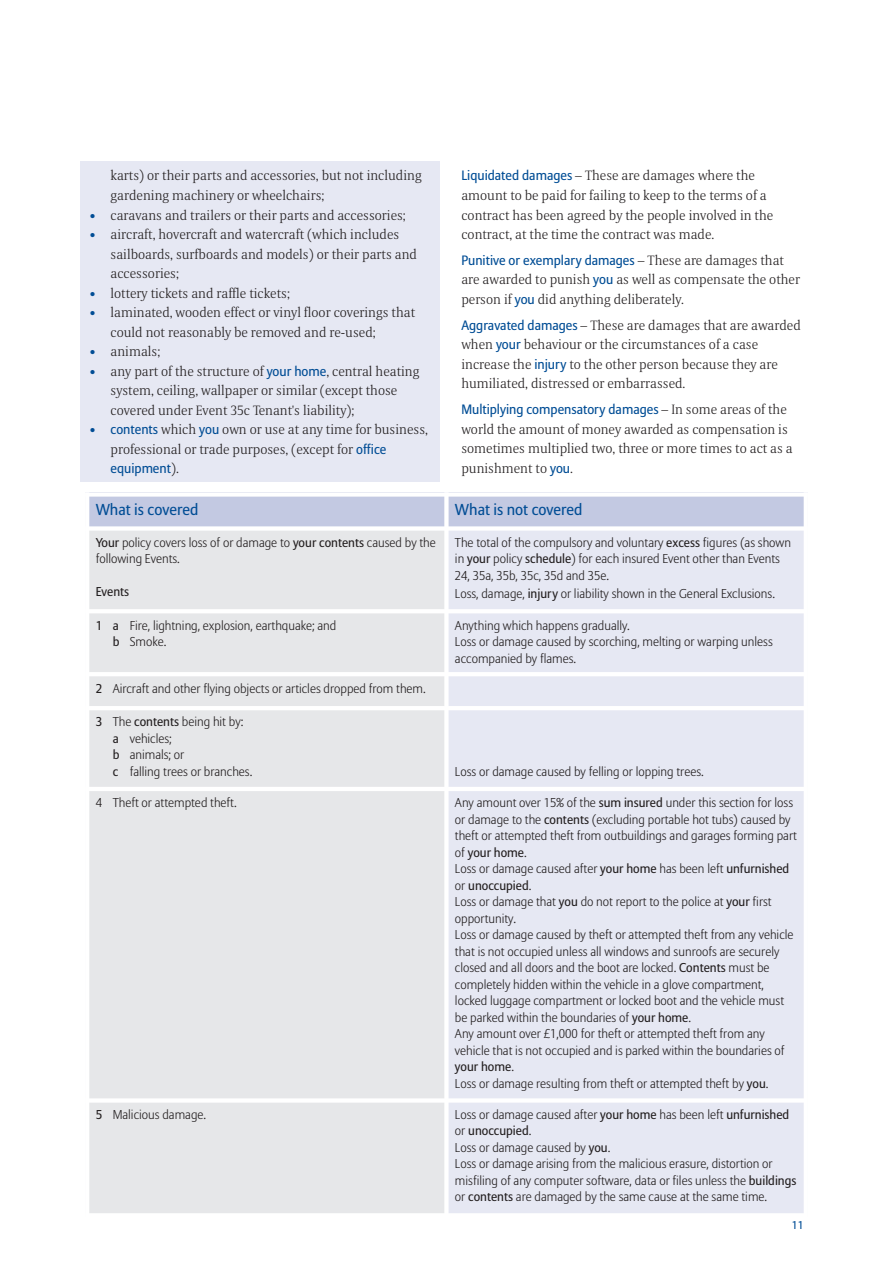
<style>
.page{position:relative;width:893px;height:1263px;background:#fff}
.page>*{position:absolute;margin:0;border:0;box-sizing:border-box;transform-origin:0 0}
.t1{font:15.75px "Allianz Sans";color:#014d95}
.t2{font:300 13.5px/19.5px "Allianz Serif";color:#231f20}
.t3{font:13.5px "Allianz Sans";color:#014d95}
.t4{font:300 12.75px/16.5px "Allianz Sans";color:#231f20}
.t5{font:12.75px "Allianz Sans";color:#231f20}
.t6{font:11.25px "Allianz Sans";color:#014d95}
.s1{color:#014d95}
.s2{font-family:"Allianz Sans";font-weight:400;color:#014d95}
.s3{font-family:"Allianz Serif";font-weight:300;color:#231f20}
.s4{font-weight:400}
</style>
<div class="page">
<div style="left:81px;top:162px;width:359px;height:320px;background:#e6e8f3"></div>
<div style="left:85px;top:492px;width:361px;height:36px;background:#c3c9e2"></div>
<div style="left:446px;top:492px;width:362px;height:36px;background:#c3c9e2"></div>
<div style="left:85px;top:528px;width:361px;height:83px;background:#e6e7e9"></div>
<div style="left:446px;top:528px;width:362px;height:83px;background:#e6e8f3"></div>
<div style="left:85px;top:611px;width:361px;height:63px;background:#e6e7e9"></div>
<div style="left:446px;top:611px;width:362px;height:63px;background:#e6e8f3"></div>
<div style="left:85px;top:674px;width:361px;height:34px;background:#e6e7e9"></div>
<div style="left:446px;top:674px;width:362px;height:34px;background:#e6e8f3"></div>
<div style="left:85px;top:708px;width:361px;height:81px;background:#e6e7e9"></div>
<div style="left:446px;top:708px;width:362px;height:81px;background:#e6e8f3"></div>
<div style="left:85px;top:789px;width:361px;height:311px;background:#e6e7e9"></div>
<div style="left:446px;top:789px;width:362px;height:311px;background:#e6e8f3"></div>
<div style="left:85px;top:1100px;width:361px;height:117px;background:#e6e7e9"></div>
<div style="left:446px;top:1100px;width:362px;height:117px;background:#e6e8f3"></div>
<hr style="left:85px;top:492px;width:4px;height:725px;background:#fff">
<div style="left:444px;top:492px;width:5px;height:725px;background:#fff"></div>
<hr style="left:804px;top:492px;width:4px;height:725px;background:#fff">
<div style="left:85px;top:492px;width:723px;height:5px;background:#fff"></div>
<div style="left:85px;top:526px;width:723px;height:5px;background:#fff"></div>
<hr style="left:85px;top:609px;width:723px;height:4px;background:#fff">
<hr style="left:85px;top:672px;width:723px;height:4px;background:#fff">
<hr style="left:85px;top:706px;width:723px;height:4px;background:#fff">
<hr style="left:85px;top:787px;width:723px;height:4px;background:#fff">
<hr style="left:85px;top:1098px;width:723px;height:4px;background:#fff">
<hr style="left:85px;top:1213px;width:723px;height:4px;background:#fff">
<p class="t2" style="left:111px;top:168px;width:313px">karts) or their parts and accessories, but not including gardening machinery or wheelchairs;</p>
<p class="t2" style="left:89px;top:207px;width:318px"><span class="s1">•</span> caravans and trailers or their parts and accessories;</p>
<p class="t2" style="left:111px;top:226px;width:308px;text-indent:-21px"><span class="s1">•</span> aircraft, hovercraft and watercraft (which includes sailboards, surfboards and models) or their parts and accessories;</p>
<p class="t2" style="left:89px;top:285px;width:202px"><span class="s1">•</span> lottery tickets and raffle tickets;</p>
<p class="t2" style="left:111px;top:304px;width:306px;text-indent:-21px"><span class="s1">•</span> laminated, wooden effect or vinyl floor coverings that could not reasonably be removed and re-used;</p>
<p class="t2" style="left:89px;top:343px;width:72px"><span class="s1">•</span> animals;</p>
<p class="t2" style="left:111px;top:363px;width:310px;text-indent:-21px"><span class="s1">•</span> any part of the structure of <span class="s2">your home</span>, central heating system, ceiling, wallpaper or similar (except those covered under Event 35c Tenant's liability);</p>
<p class="t2" style="left:111px;top:421px;width:319px;text-indent:-21px"><span class="s1">•</span> <span class="s2">contents</span> which <span class="s2">you</span> own or use at any time for business, professional or trade purposes, (except for <span class="s2">office</span></p>
<p class="t3" style="left:111px;top:463px;width:70px">equipment<span class="s3">).</span></p>
<p class="t2" style="left:461px;top:168px;width:313px"><span class="s2">Liquidated damages</span> – These are damages where the amount to be paid for failing to keep to the terms of a contract has been agreed by the people involved in the contract, at the time the contract was made.</p>
<p class="t3" style="left:461px;top:254px;width:324px">Punitive or exemplary damages <span class="s3">– These are damages that</span></p>
<p class="t2" style="left:461px;top:271px;width:340px">are awarded to punish <span class="s2">you</span> as well as compensate the other person if <span class="s2">you</span> did anything deliberately.</p>
<p class="t2" style="left:461px;top:317px;width:341px"><span class="s2">Aggravated damages</span> – These are damages that are awarded when <span class="s2">your</span> behaviour or the circumstances of a case increase the <span class="s2">injury</span> to the other person because they are humiliated, distressed or embarrassed.</p>
<p class="t3" style="left:461px;top:404px;width:327px">Multiplying compensatory damages <span class="s3">– In some areas of the</span></p>
<p class="t2" style="left:461px;top:421px;width:333px">world the amount of money awarded as compensation is sometimes multiplied two, three or more times to act as a punishment to <span class="s2">you</span>.</p>
<p class="t1" style="left:96px;top:503px;width:104px">What is covered</p>
<p class="t1" style="left:455px;top:503px;width:129px">What is not covered</p>
<p class="t4" style="left:96px;top:535px;width:342px"><span class="s4">Your</span> policy covers loss of or damage to <span class="s4">your contents</span> caused by the following Events.</p>
<p class="t5" style="left:96px;top:586px;width:35px">Events</p>
<p class="t4" style="left:455px;top:535px;width:338px">The total of the compulsory and voluntary <span class="s4">excess</span> figures (as shown in <span class="s4">your</span> policy <span class="s4">schedule</span>) for each insured Event other than Events<br>24, 35a, 35b, 35c, 35d and 35e.</p>
<p class="t4" style="left:455px;top:587px;width:322px">Loss, damage, <span class="s4">injury</span> or liability shown in the General Exclusions.</p>
<p class="t4" style="left:113px;top:618px;width:225px;text-indent:-17px"><span class="s4">1 a</span> Fire, lightning, explosion, earthquake; and <span class="s4">b</span> Smoke.</p>
<p class="t4" style="left:455px;top:618px;width:319px">Anything which happens gradually.<br>Loss or damage caused by scorching, melting or warping unless accompanied by flames.</p>
<p class="t4" style="left:96px;top:681px;width:332px"><span class="s4">2</span> Aircraft and other flying objects or articles dropped from them.</p>
<p class="t4" style="left:113px;top:715px;width:141px;text-indent:-17px"><span class="s4">3</span> The <span class="s4">contents</span> being hit by: <span class="s4">a</span> vehicles;<br><span class="s4">b</span> animals; or<br><span class="s4">c</span> falling trees or branches.</p>
<p class="t4" style="left:455px;top:764px;width:250px">Loss or damage caused by felling or lopping trees.</p>
<p class="t4" style="left:96px;top:796px;width:143px">4 Theft or attempted theft.</p>
<p class="t4" style="left:455px;top:796px;width:343px">Any amount over 15% of the <span class="s4">sum insured</span> under this section for loss or damage to the <span class="s4">contents</span> (excluding portable hot tubs) caused by theft or attempted theft from outbuildings and garages forming part of <span class="s4">your home</span>.<br>Loss or damage caused after <span class="s4">your home</span> has been left <span class="s4">unfurnished </span>or <span class="s4">unoccupied</span>.<br>Loss or damage that <span class="s4">you</span> do not report to the police at <span class="s4">your</span> first opportunity.<br>Loss or damage caused by theft or attempted theft from any vehicle that is not occupied unless all windows and sunroofs are securely closed and all doors and the boot are locked. <span class="s4">Contents</span> must be completely hidden within the vehicle in a glove compartment, locked luggage compartment or locked boot and the vehicle must be parked within the boundaries of <span class="s4">your home</span>.<br>Any amount over £1,000 for theft or attempted theft from any vehicle that is not occupied and is parked within the boundaries of <span class="s4">your home</span>.<br>Loss or damage resulting from theft or attempted theft by <span class="s4">you</span>.</p>
<p class="t4" style="left:96px;top:1107px;width:112px"><span class="s4">5</span> Malicious damage.</p>
<p class="t4" style="left:455px;top:1107px;width:343px">Loss or damage caused after <span class="s4">your home</span> has been left <span class="s4">unfurnished </span>or <span class="s4">unoccupied</span>.<br>Loss or damage caused by <span class="s4">you</span>.<br>Loss or damage arising from the malicious erasure, distortion or misfiling of any computer software, data or files unless the <span class="s4">buildings </span>or <span class="s4">contents</span> are damaged by the same cause at the same time.</p>
<p class="t6" style="left:792px;top:1220px;width:13px">11</p>
</div>
